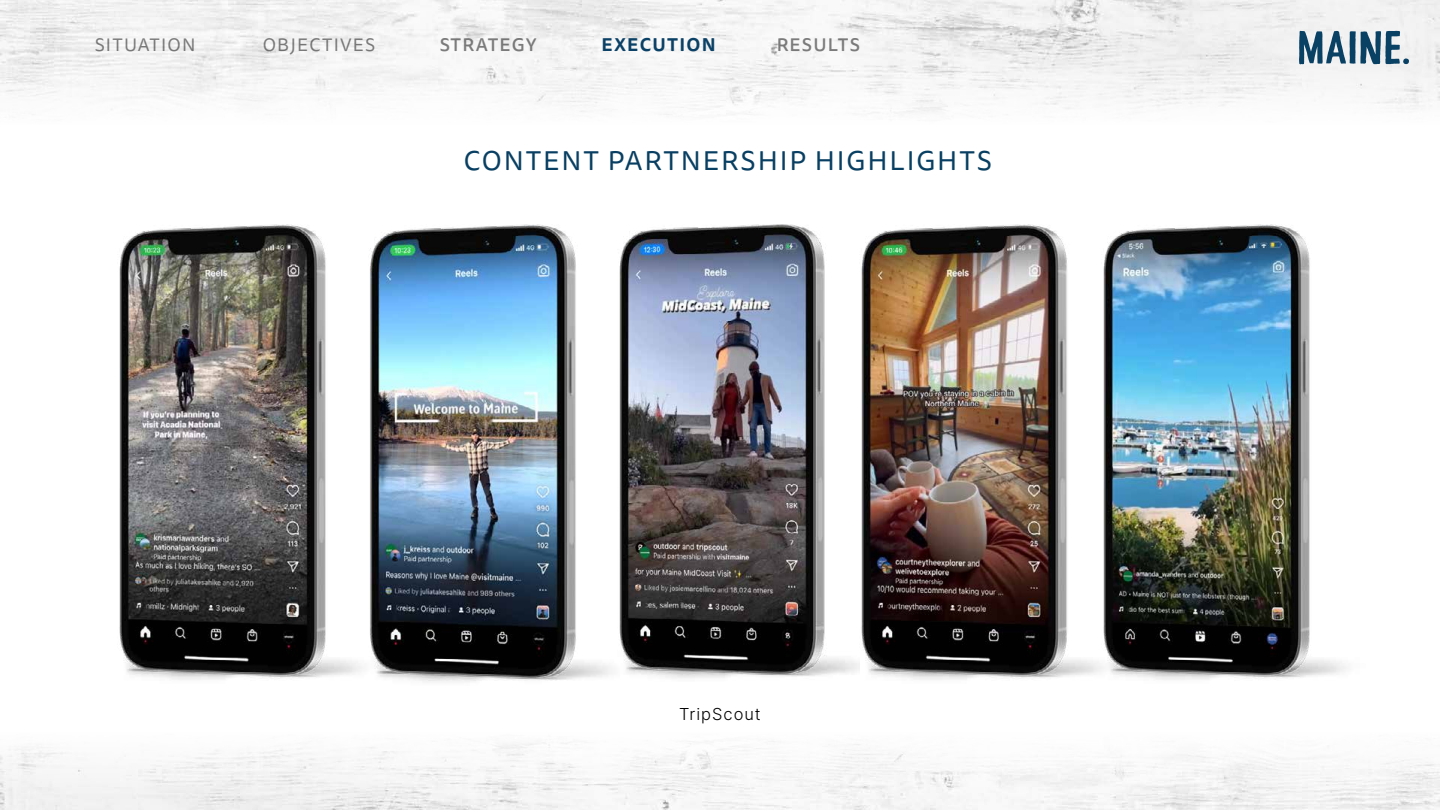
<style>
.page{position:relative;width:1440px;height:810px;background:#fff}
.page>*{position:absolute;margin:0;border:0;box-sizing:border-box;transform-origin:0 0}
.t1{font:27px "Tisa Sans Pro";letter-spacing:.07em;color:#083f62}
.t2{font:18px "Tisa Sans Pro";letter-spacing:.07em;color:#000}
.t3{font:500 18px "Tisa Sans Pro";letter-spacing:.07em;color:#000}
.t4{font:700 18px "Tisa Sans Pro";letter-spacing:.07em;color:#0b4166}
.t5{font:300 16.5px "Inter";letter-spacing:.06em;color:#000}
</style>
<div class="page">
<img style="left:0;top:1px;width:1440px;height:49px">
<img style="left:0;top:805px;width:1440px;height:5px">
<svg style="left:1299px;top:31px;width:110px;height:33px"></svg>
<img style="left:119px;top:225px;width:243px;height:455px">
<img style="left:370px;top:225px;width:242px;height:457px">
<img style="left:619px;top:225px;width:240px;height:453px">
<img style="left:859px;top:225px;width:243px;height:455px">
<img style="left:1102px;top:225px;width:244px;height:455px">
<p class="t2" style="left:95px;top:33px;width:103px">SITUATION</p>
<p class="t2" style="left:263px;top:33px;width:114px">OBJECTIVES</p>
<p class="t3" style="left:440px;top:32px;width:99px">STRATEGY</p>
<p class="t4" style="left:602px;top:32px;width:116px">EXECUTION</p>
<p class="t3" style="left:776px;top:32px;width:85px">RESULTS</p>
<p class="t1" style="left:464px;top:142px;width:530px">CONTENT PARTNERSHIP HIGHLIGHTS</p>
<p class="t5" style="left:679px;top:702px;width:83px">TripScout</p>
</div>
